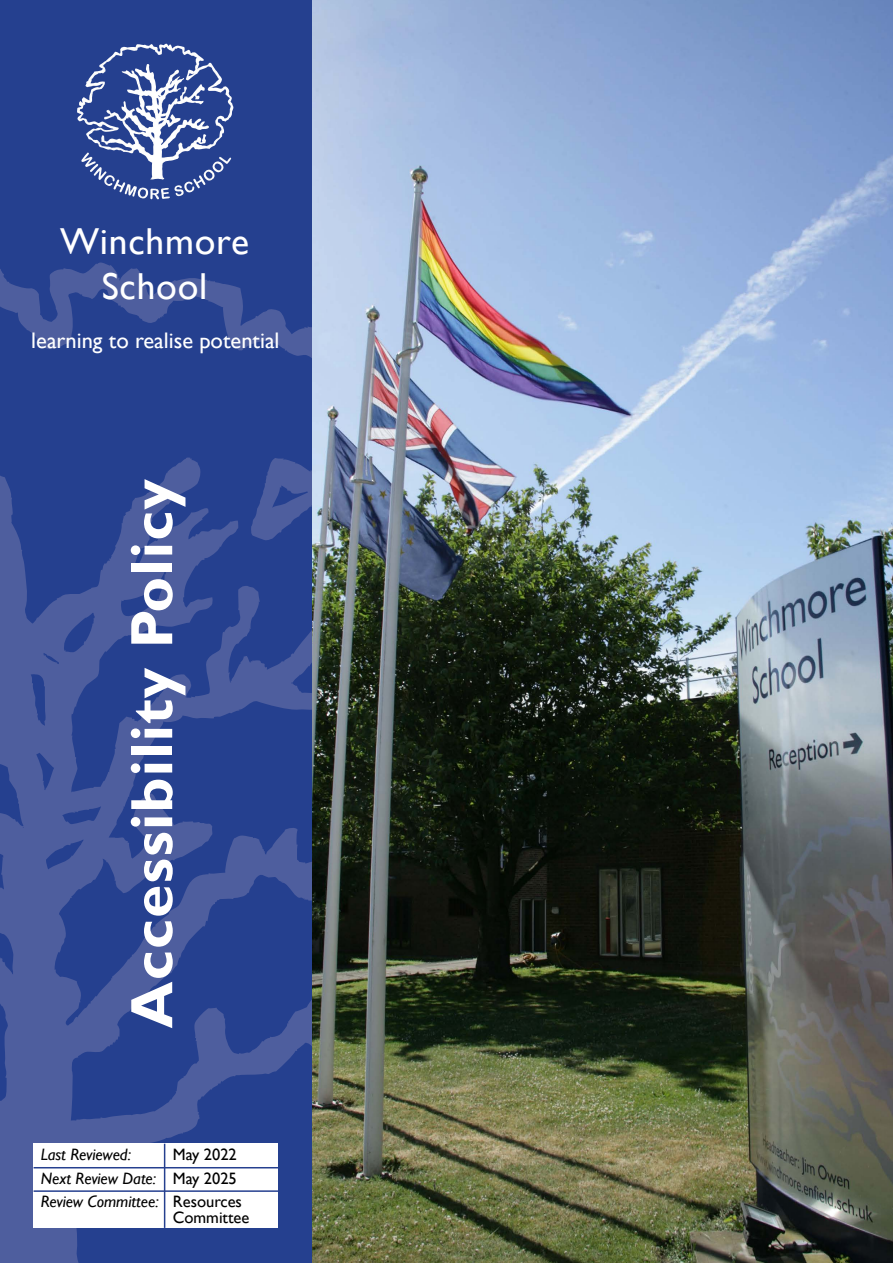
<style>
.page{position:relative;width:893px;height:1263px;background:#fff}
.page>*{position:absolute;margin:0;border:0;box-sizing:border-box;transform-origin:0 0}
.t1{font:700 60px "Gill Sans";letter-spacing:.02em;color:#fff}
.t2{font:37.5px/45px "Gill Sans";letter-spacing:.02em;color:#fff;text-align:center}
.t3{font:22.5px "Gill Sans";color:#fff}
.t4{font:italic 16.5px/24px "Gill Sans";color:#000;text-align:right}
.t5{font:16.5px/16.5px "Gill Sans";color:#000}
.s1{font-style:normal}
.s2{font-style:italic}
</style>
<div class="page">
<svg style="left:0;top:0;width:312px;height:1263px;fill:#25408f"></svg>
<img style="left:0;top:263px;width:312px;height:156px">
<img style="left:77px;top:44px;width:87px;height:87px">
<img style="left:312px;top:0;width:581px;height:1263px">
<div style="left:34px;top:1144px;width:244px;height:84px;background:#fff"></div>
<hr style="left:34px;top:1167px;width:244px;height:1px;background:#25408f">
<hr style="left:34px;top:1190px;width:244px;height:2px;background:#25408f">
<hr style="left:164px;top:1144px;width:1px;height:84px;background:#25408f">
<h2 class="t2" style="left:60px;top:220px;width:190px">Winchmore<br>School</h2>
<h3 class="t3" style="left:31px;top:328px;width:250px">learning to realise potential</h3>
<h1 class="t1" style="left:116px;top:1028px;width:551px;rotate:-90deg">Accessibility Policy</h1>
<p class="t4" style="left:41px;top:1143px;width:198px"><span class="s1">May 2022<br></span>Next Review Date: <span class="s1">May 2025</span></p>
<p class="t5" style="left:173px;top:1193px;width:78px;text-indent:-132px"><span class="s2">Review Committee:</span> Resources<br>Committee</p>
<p class="t4" style="left:41px;top:1143px;width:92px">Last Reviewed:</p>
</div>
